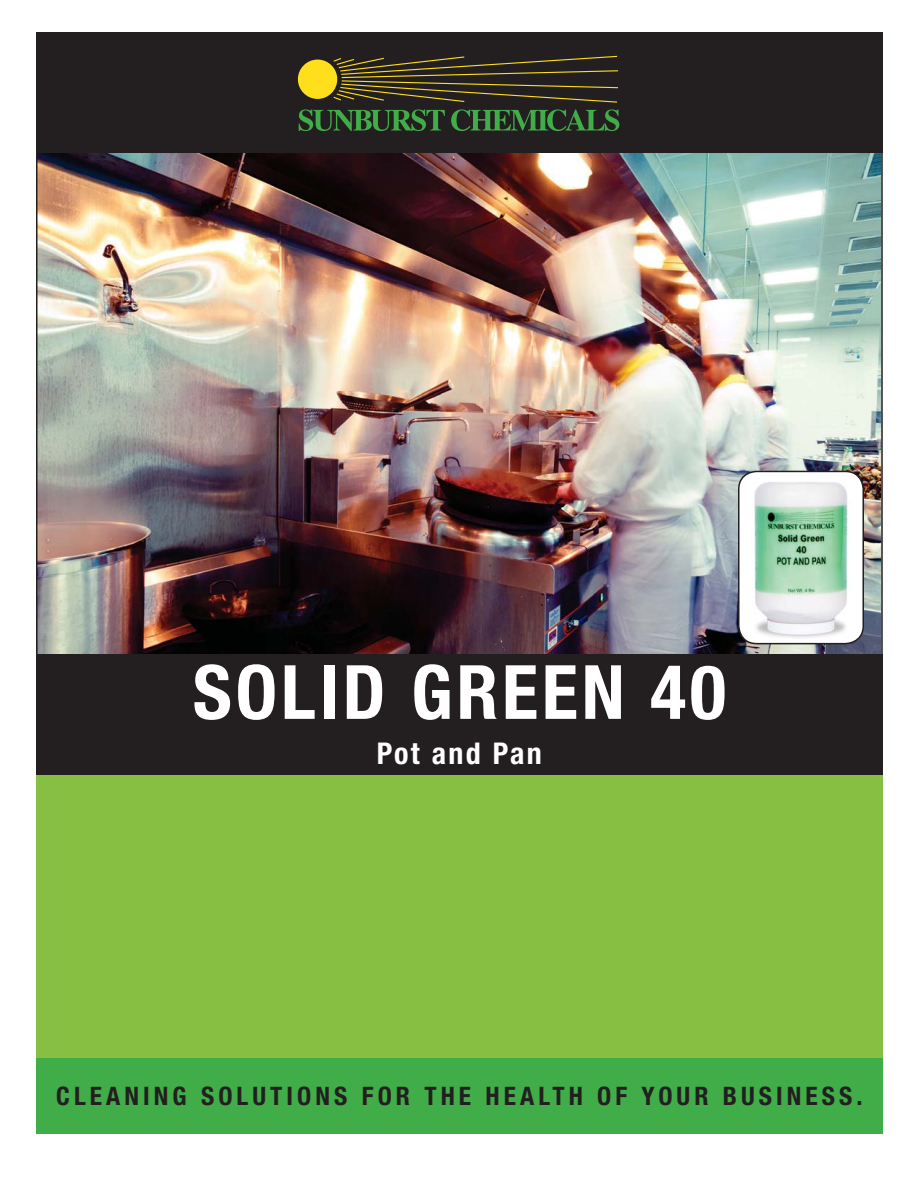
<style>
.page{position:relative;width:918px;height:1188px;background:#fff}
.page>*{position:absolute;margin:0;border:0;box-sizing:border-box;transform-origin:0 0}
.t1{font:700 condensed 75px "Helvetica Neue LT Std";letter-spacing:.05em;color:#fff}
.t2{font:700 condensed 30px "Helvetica Neue LT Std";letter-spacing:.08em;color:#fff}
.t3{font:700 condensed 25.5px "Helvetica Neue LT Std";letter-spacing:.16em;color:#231f20}
</style>
<div class="page">
<img style="left:38px;top:153px;width:843px;height:501px">
<div style="left:36px;top:775px;width:847px;height:283px;background:#87bf42"></div>
<div style="left:36px;top:1058px;width:847px;height:76px;background:#41ad49"></div>
<div style="left:36px;top:654px;width:847px;height:121px;background:#231f20"></div>
<div style="left:739px;top:471px;width:124px;height:173px;background:#fff;border-radius:18px"></div>
<div style="left:738px;top:471px;width:126px;height:173px;border:2px solid #231f20;border-radius:18px"></div>
<hr style="left:881px;top:108px;width:2px;height:546px;background:#231f20">
<hr style="left:36px;top:108px;width:2px;height:546px;background:#231f20">
<div style="left:36px;top:32px;width:847px;height:121px;background:#231f20"></div>
<div style="left:298px;top:60px;width:39px;height:39px;background:#ffdf1b;border-radius:50%"></div>
<svg style="left:299px;top:109px;width:146px;height:22px"></svg>
<svg style="left:451px;top:109px;width:168px;height:22px"></svg>
<svg style="left:332px;top:55px;width:286px;height:48px"></svg>
<img style="left:754px;top:482px;width:94px;height:156px">
<h1 class="t1" style="left:193px;top:649px;width:535px">SOLID GREEN 40</h1>
<p class="t2" style="left:377px;top:736px;width:167px">Pot and Pan</p>
<p class="t3" style="left:56px;top:1082px;width:808px">CLEANING SOLUTIONS FOR THE HEALTH OF YOUR BUSINESS.</p>
</div>
